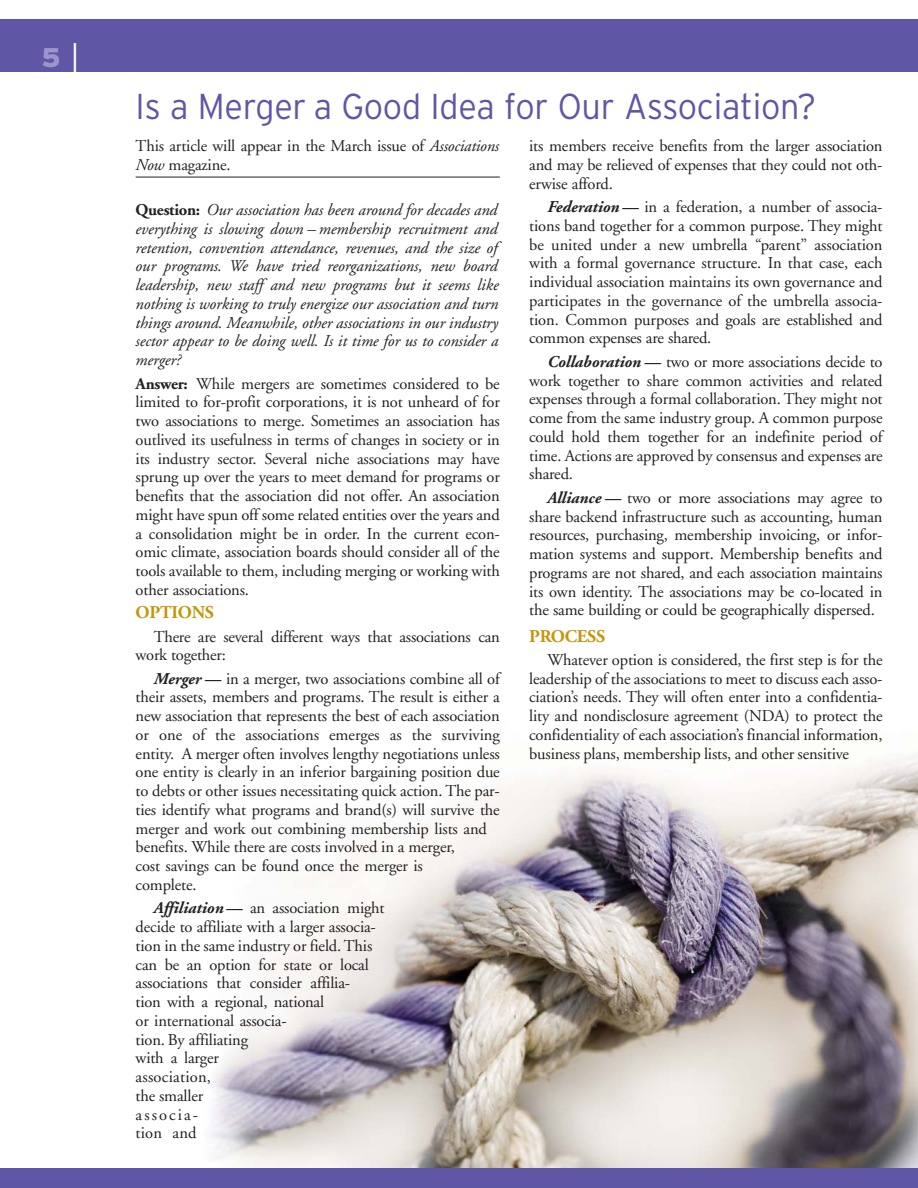
<style>
.page{position:relative;width:918px;height:1188px;background:#fff}
.page>*{position:absolute;margin:0;border:0;box-sizing:border-box;transform-origin:0 0}
.t1{font:300 36px "Interstate";letter-spacing:-.005em;color:#5f57a6;scale:.95 1}
.t2{font:900 27px "Interstate";color:#9c95c9}
.t3{font:700 18px "Adobe Garamond";letter-spacing:-.015em;color:#c5960b}
.t4{font:16.5px/18.8px "Adobe Garamond";letter-spacing:-.01em;color:#231f20;text-align:justify}
.t5{font:italic 16.5px/18.8px "Adobe Garamond";letter-spacing:-.005em;color:#231f20;text-align:justify}
.s1{font-weight:300;font-size:30px;color:#fff}
.s2{font-weight:700;font-style:italic}
.s3{font-style:italic}
.s4{font-weight:700;font-style:normal}
.s5{font-weight:700}
</style>
<div class="page">
<img style="left:209px;top:752px;width:709px;height:416px">
<div style="left:0;top:19px;width:918px;height:52px;background:#5f57a6"></div>
<div style="left:0;top:1168px;width:918px;height:20px;background:#5f57a6"></div>
<hr style="left:136px;top:177px;width:364px;height:1px;background:#231f20">
<h2 class="t2" style="left:41px;top:47px;width:40px">5 <span class="s1">|</span></h2>
<h1 class="t1" style="left:136px;top:93px;width:718px">Is a Merger a Good Idea for Our Association?</h1>
<p class="t4" style="left:529px;top:138px;width:355px">its members receive benefits from the larger association and may be relieved of expenses that they could not oth&shy;erwise afford.</p>
<p class="t4" style="left:529px;top:199px;width:355px;text-indent:18px"><span class="s2">Federation —</span> in a federation, a number of associa&shy;tions band together for a common purpose. They might be united under a new umbrella “parent” association with a formal governance structure. In that case, each individual association maintains its own governance and participates in the governance of the umbrella associa&shy;tion. Common purposes and goals are established and common expenses are shared.</p>
<p class="t4" style="left:529px;top:354px;width:355px;text-indent:18px"><span class="s2">Collaboration —</span> two or more associations decide to work together to share common activities and related expenses through a formal collaboration. They might not come from the same industry group. A common purpose could hold them together for an indefinite period of time. Actions are approved by consensus and expenses are shared.</p>
<p class="t4" style="left:529px;top:490px;width:355px;text-indent:18px"><span class="s2">Alliance —</span> two or more associations may agree to share backend infrastructure such as accounting, human resources, purchasing, membership invoicing, or infor&shy;mation systems and support. Membership benefits and programs are not shared, and each association maintains its own identity. The associations may be co-located in the same building or could be geographically dispersed.</p>
<p class="t3" style="left:529px;top:629px;width:78px">PROCESS</p>
<p class="t4" style="left:529px;top:652px;width:355px;text-indent:18px">Whatever option is considered, the first step is for the leadership of the associations to meet to discuss each asso&shy;ciation’s needs. They will often enter into a confidentia&shy;lity and nondisclosure agreement (NDA) to protect the confidentiality of each association’s financial information, business plans, membership lists, and other sensitive</p>
<p class="t4" style="left:136px;top:138px;width:365px">This article will appear in the March issue of <span class="s3">Associations<br>Now</span> magazine.</p>
<p class="t5" style="left:136px;top:202px;width:365px"><span class="s4">Question:</span> Our association has been around for decades and everything is slowing down – membership recruitment and retention, convention attendance, revenues, and the size of our programs. We have tried reorganizations, new board leadership, new staff and new programs but it seems like nothing is working to truly energize our association and turn things around. Meanwhile, other associations in our industry sector appear to be doing well. Is it time for us to consider a merger?</p>
<p class="t4" style="left:136px;top:375px;width:366px"><span class="s5">Answer:</span> While mergers are sometimes considered to be limited to for-profit corporations, it is not unheard of for two associations to merge. Sometimes an association has outlived its usefulness in terms of changes in society or in its industry sector. Several niche associations may have sprung up over the years to meet demand for programs or benefits that the association did not offer. An association might have spun off some related entities over the years and a consolidation might be in order. In the current econ&shy;omic climate, association boards should consider all of the tools available to them, including merging or working with other associations.</p>
<p class="t3" style="left:136px;top:605px;width:80px">OPTIONS</p>
<p class="t4" style="left:136px;top:628px;width:366px;text-indent:18px">There are several different ways that associations can work together:</p>
<p class="t4" style="left:136px;top:671px;width:366px;text-align:left;text-indent:18px"><span class="s2">Merger —</span> in a merger, two associations combine all of their assets, members and programs. The result is either a new association that represents the best of each association or one of the associations emerges as the surviving entity. A merger often involves lengthy negotiations unless one entity is clearly in an inferior bargaining position due to debts or other issues necessitating quick action. The par&shy;ties identify what programs and brand(s) will survive the merger and work out combining membership lists and benefits. While there are costs involved in a merger,<br>cost savings can be found once the merger is<br>complete.</p>
<p class="t4" style="left:136px;top:900px;width:251px;text-align:left;text-indent:18px"><span class="s2">Affiliation —</span> an association might decide to affiliate with a larger associa&shy;tion in the same industry or field. This can be an option for state or local associations that consider affilia-<br>tion with a regional, national<br>or international associa-<br>tion. By affiliating<br>with a larger<br>association,<br>the smaller<br>associa-<br>tion and</p>
</div>
